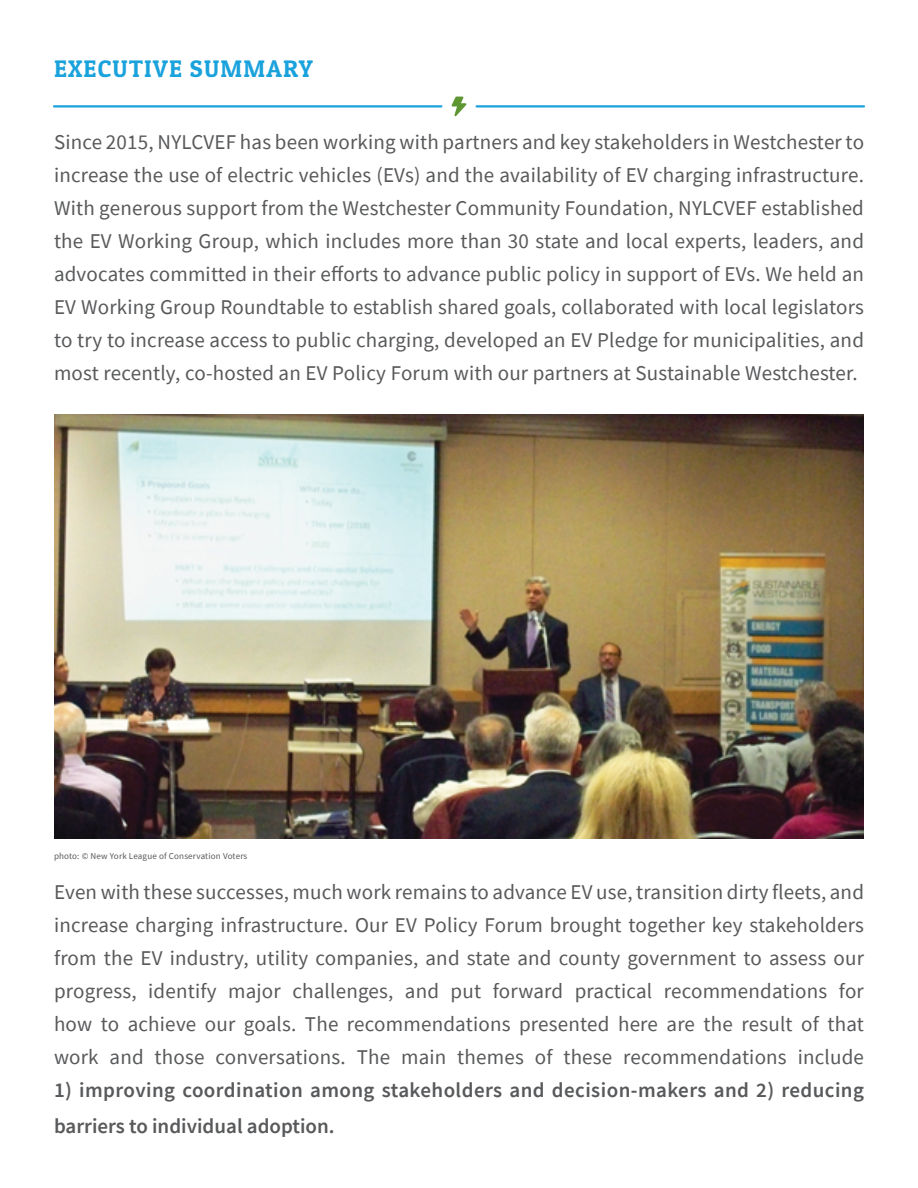
<style>
.page{position:relative;width:918px;height:1188px;background:#fff}
.page>*{position:absolute;margin:0;border:0;box-sizing:border-box;transform-origin:0 0}
.t1{font:24px "Patua One";letter-spacing:.05em;color:#1aa2dc}
.t2{font:21px/33px "Source Sans Pro";letter-spacing:.01em;color:#58595b;text-align:justify}
.t3{font:600 21px/36px "Source Sans Pro";letter-spacing:.02em;color:#58595b}
.t4{font:9px "Source Sans Pro";letter-spacing:.02em;color:#58595b}
</style>
<div class="page">
<svg style="left:452px;top:97px;width:14px;height:19px"></svg>
<hr style="left:54px;top:105px;width:387px;height:3px;background:#1aa2dc">
<hr style="left:477px;top:105px;width:387px;height:3px;background:#1aa2dc">
<img style="left:54px;top:415px;width:810px;height:424px">
<p class="t1" style="left:54px;top:54px;width:260px">EXECUTIVE SUMMARY</p>
<p class="t2" style="left:54px;top:126px;width:812px">Since 2015, NYLCVEF has been working with partners and key stakeholders in Westchester to increase the use of electric vehicles (EVs) and the availability of EV charging infrastructure.<br>With generous support from the Westchester Community Foundation, NYLCVEF established the EV Working Group, which includes more than 30 state and local experts, leaders, and advocates committed in their efforts to advance public policy in support of EVs. We held an EV Working Group Roundtable to establish shared goals, collaborated with local legislators to try to increase access to public charging, developed an EV Pledge for municipalities, and most recently, co-hosted an EV Policy Forum with our partners at Sustainable Westchester.</p>
<p class="t4" style="left:54px;top:850px;width:195px">photo: © New York League of Conservation Voters</p>
<p class="t2" style="left:54px;top:876px;width:812px">Even with these successes, much work remains to advance EV use, transition dirty fleets, and increase charging infrastructure. Our EV Policy Forum brought together key stakeholders from the EV industry, utility companies, and state and county government to assess our progress, identify major challenges, and put forward practical recommendations for how to achieve our goals. The recommendations presented here are the result of that work and those conversations. The main themes of these recommendations include</p>
<p class="t3" style="left:54px;top:1072px;width:812px">1) improving coordination among stakeholders and decision-makers and 2) reducing barriers to individual adoption.</p>
</div>
